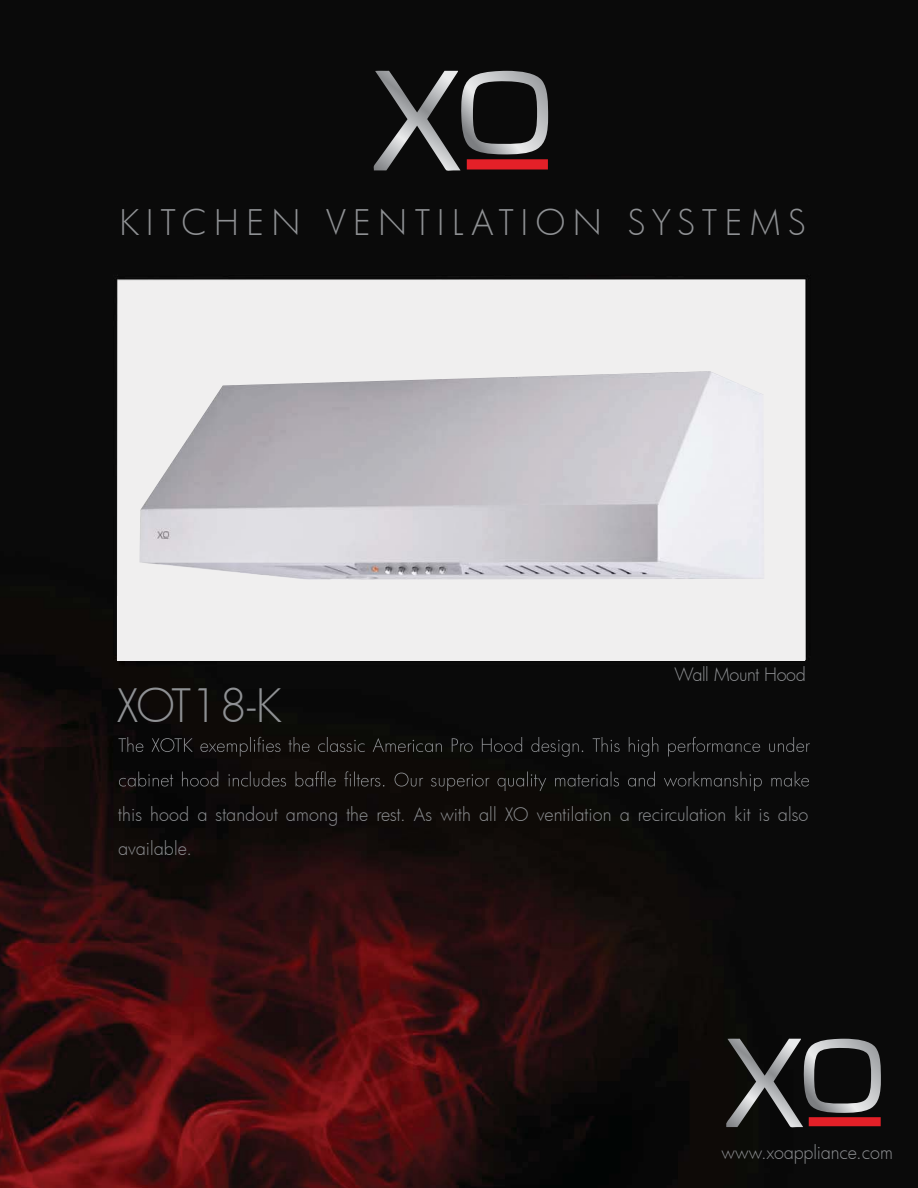
<style>
.page{position:relative;width:918px;height:1188px;background:#fff}
.page>*{position:absolute;margin:0;border:0;box-sizing:border-box;transform-origin:0 0}
.t1{font:300 45px "Futura";letter-spacing:-.025em;color:#8f9194}
.t2{font:300 34.5px "Futura";letter-spacing:.22em;color:#8f9194}
.t3{font:300 18px/34.5px "Futura";color:#8f9194}
.t4{font:300 18px "Futura";letter-spacing:-.02em;color:#8f9194}
</style>
<div class="page">
<img style="left:0;top:0;width:918px;height:1188px">
<svg style="left:374px;top:71px;width:174px;height:100px;background:#4b4344"></svg>
<svg style="left:726px;top:1039px;width:155px;height:89px;background:#4b4243"></svg>
<svg style="left:118px;top:737px;width:692px;height:20px;background:#171716"></svg>
<svg style="left:119px;top:771px;width:690px;height:20px;background:#181615"></svg>
<svg style="left:117px;top:280px;width:689px;height:381px;fill:#eaeaef"></svg>
<svg style="left:117px;top:575px;width:664px;height:21px"></svg>
<div style="left:117px;top:596px;width:688px;height:65px;background:#f0efef"></div>
<h2 class="t2" style="left:119px;top:200px;width:689px">KITCHEN VENTILATION SYSTEMS</h2>
<h1 class="t1" style="left:116px;top:675px;width:167px">XOT18-K</h1>
<p class="t4" style="left:674px;top:662px;width:133px">Wall Mount Hood</p>
<p class="t3" style="left:118px;top:797px;width:692px">this hood a standout among the rest. As with all XO ventilation a recirculation kit is also available.</p>
<p class="t3" style="left:722px;top:1135px;width:173px">www.xoappliance.com</p>
</div>
